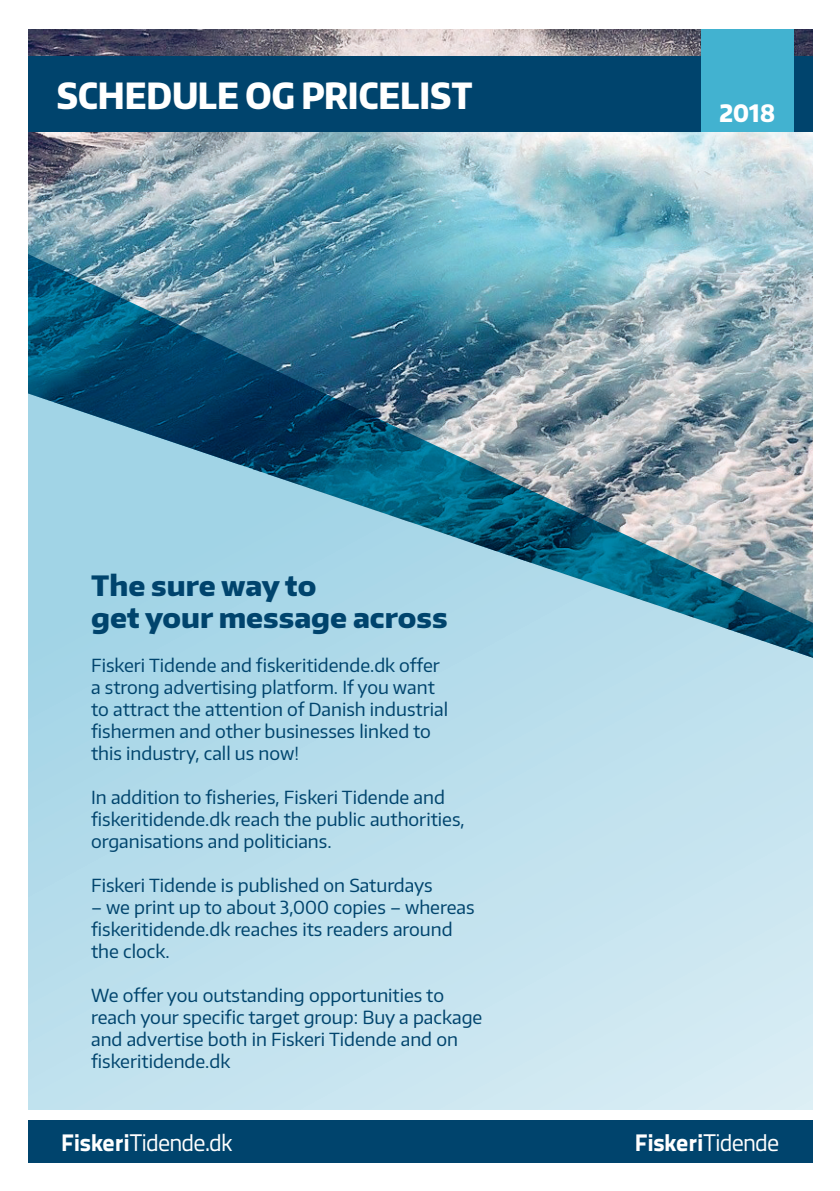
<style>
.page{position:relative;width:840px;height:1191px;background:#fff}
.page>*{position:absolute;margin:0;border:0;box-sizing:border-box;transform-origin:0 0}
.t1{font:800 36px "Encode Sans";color:#fff;scale:.9 1}
.t2{font:800 28px "Encode Sans";color:#00446d}
.HENVISNING_brød{font:24px "Titillium Text 22 L";letter-spacing:-.05em;color:#fff}
.HENVISNING_brød-2{font:800 24px "Titillium Text 22 L";letter-spacing:-.02em;color:#fff}
.t3{font:800 24px "Encode Sans";color:#fff;scale:.9 1}
.t4{font:18px "Encode Sans";color:#00446d}
.s1{font-weight:800}
.s2{font-weight:400}
</style>
<div class="page">
<svg style="left:28px;top:699px;width:784px;height:411px;background:#c0e1ed"></svg>
<img style="left:28px;top:29px;width:784px;height:204px">
<img style="left:28px;top:233px;width:784px;height:466px">
<div style="left:28px;top:57px;width:786px;height:75px;background:#00446d"></div>
<div style="left:700px;top:0;width:93px;height:132px;background:#42b2d0"></div>
<div style="left:0;top:0;width:839px;height:28px;background:#fff"></div>
<div style="left:27px;top:1120px;width:785px;height:42px;background:#00446d"></div>
<div style="left:812px;top:0;width:27px;height:1191px;background:#fff"></div>
<p class="t1" style="left:57px;top:72px;width:463px">SCHEDULE OG PRICELIST</p>
<p class="t2" style="left:91px;top:567px;width:227px">The sure way to</p>
<p class="t2" style="left:91px;top:599px;width:358px">get your message across</p>
<p class="t4" style="left:91px;top:653px;width:350px">Fiskeri Tidende and fiskeritidende.dk offer</p>
<p class="t4" style="left:91px;top:675px;width:345px">a strong advertising platform. If you want</p>
<p class="t4" style="left:91px;top:697px;width:358px">to attract the attention of Danish industrial</p>
<p class="t4" style="left:91px;top:719px;width:341px">fishermen and other businesses linked to</p>
<p class="t4" style="left:91px;top:741px;width:209px">this industry, call us now!</p>
<p class="t4" style="left:91px;top:785px;width:355px">In addition to fisheries, Fiskeri Tidende and</p>
<p class="t4" style="left:91px;top:807px;width:375px">fiskeritidende.dk reach the public authorities,</p>
<p class="t4" style="left:91px;top:829px;width:242px">organisations and politicians.</p>
<p class="t4" style="left:91px;top:873px;width:343px">Fiskeri Tidende is published on Saturdays</p>
<p class="t4" style="left:91px;top:895px;width:385px">– we print up to about 3,000 copies – whereas</p>
<p class="t4" style="left:91px;top:917px;width:363px">fiskeritidende.dk reaches its readers around</p>
<p class="t4" style="left:91px;top:939px;width:80px">the clock.</p>
<p class="t4" style="left:91px;top:983px;width:354px">We offer you outstanding opportunities to</p>
<p class="t4" style="left:91px;top:1005px;width:392px">reach your specific target group: Buy a package</p>
<p class="t4" style="left:91px;top:1027px;width:368px">and advertise both in Fiskeri Tidende and on</p>
<p class="t4" style="left:91px;top:1049px;width:141px">fiskeritidende.dk</p>
<p class="t3" style="left:719px;top:97px;width:63px">2018</p>
<p class="HENVISNING_brød" style="left:61px;top:1125px;width:173px"><span class="s1">Fiskeri</span>Tidende.dk</p>
<p class="HENVISNING_brød-2" style="left:634px;top:1124px;width:146px">Fiskeri<span class="s2">Tidende</span></p>
</div>
